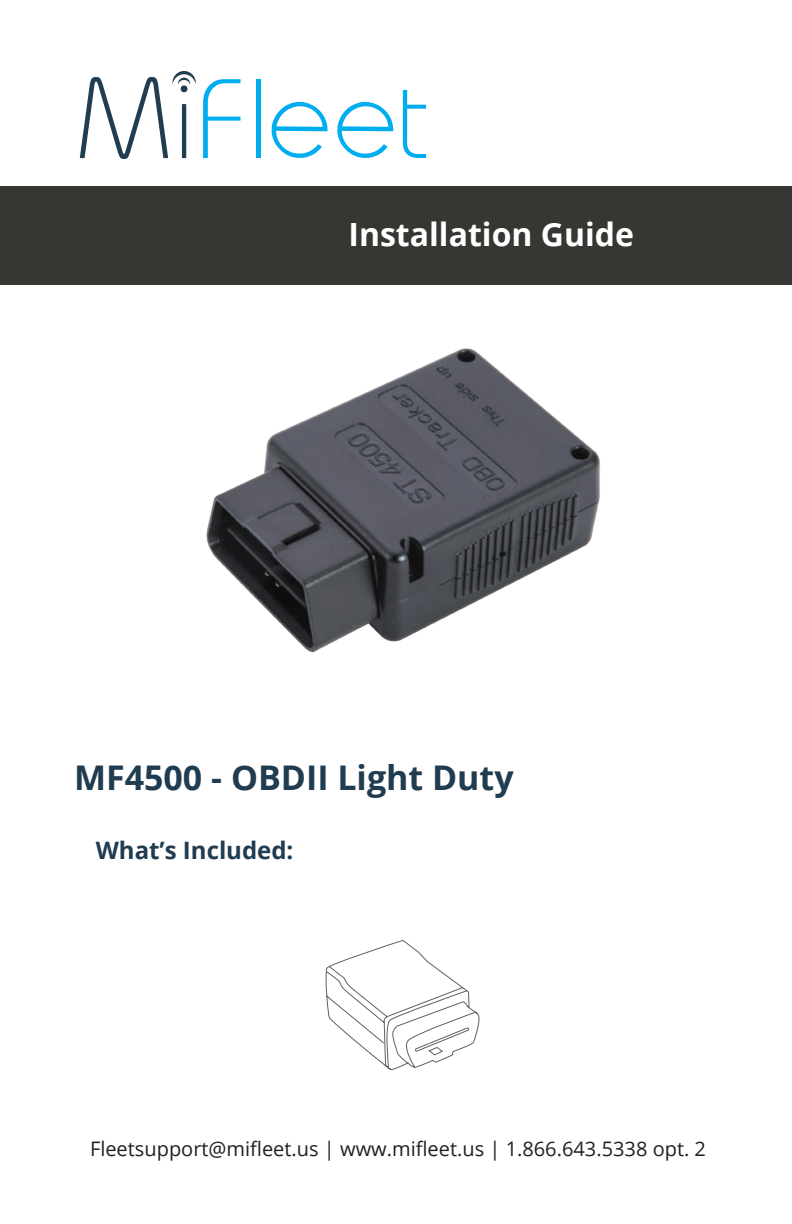
<style>
.page{position:relative;width:792px;height:1224px;background:#fff}
.page>*{position:absolute;margin:0;border:0;box-sizing:border-box;transform-origin:0 0}
.t1{font:700 34px "Open Sans";color:#203c50}
.t2{font:700 32px "Open Sans";color:#fff}
.t3{font:700 24px "Open Sans";color:#203c50}
.t4{font:20px "Open Sans";color:#231f20}
</style>
<div class="page">
<div style="left:0;top:186px;width:792px;height:99px;background:#363732"></div>
<img style="left:206px;top:348px;width:394px;height:305px">
<svg style="left:325px;top:940px;width:155px;height:131px"></svg>
<svg style="left:80px;top:71px;width:116px;height:88px"></svg>
<svg style="left:203px;top:79px;width:38px;height:79px"></svg>
<div style="left:256px;top:79px;width:5px;height:79px;background:#00aeef"></div>
<svg style="left:403px;top:90px;width:23px;height:68px"></svg>
<svg style="left:337px;top:102px;width:56px;height:56px"></svg>
<svg style="left:271px;top:102px;width:57px;height:56px"></svg>
<p class="t2" style="left:348px;top:212px;width:287px">Installation Guide</p>
<p class="t1" style="left:74px;top:753px;width:441px">MF4500 - OBDII Light Duty</p>
<p class="t3" style="left:96px;top:834px;width:199px">What’s Included:</p>
<p class="t4" style="left:90px;top:1135px;width:617px">Fleetsupport@mifleet.us | www.mifleet.us | 1.866.643.5338 opt. 2</p>
</div>
